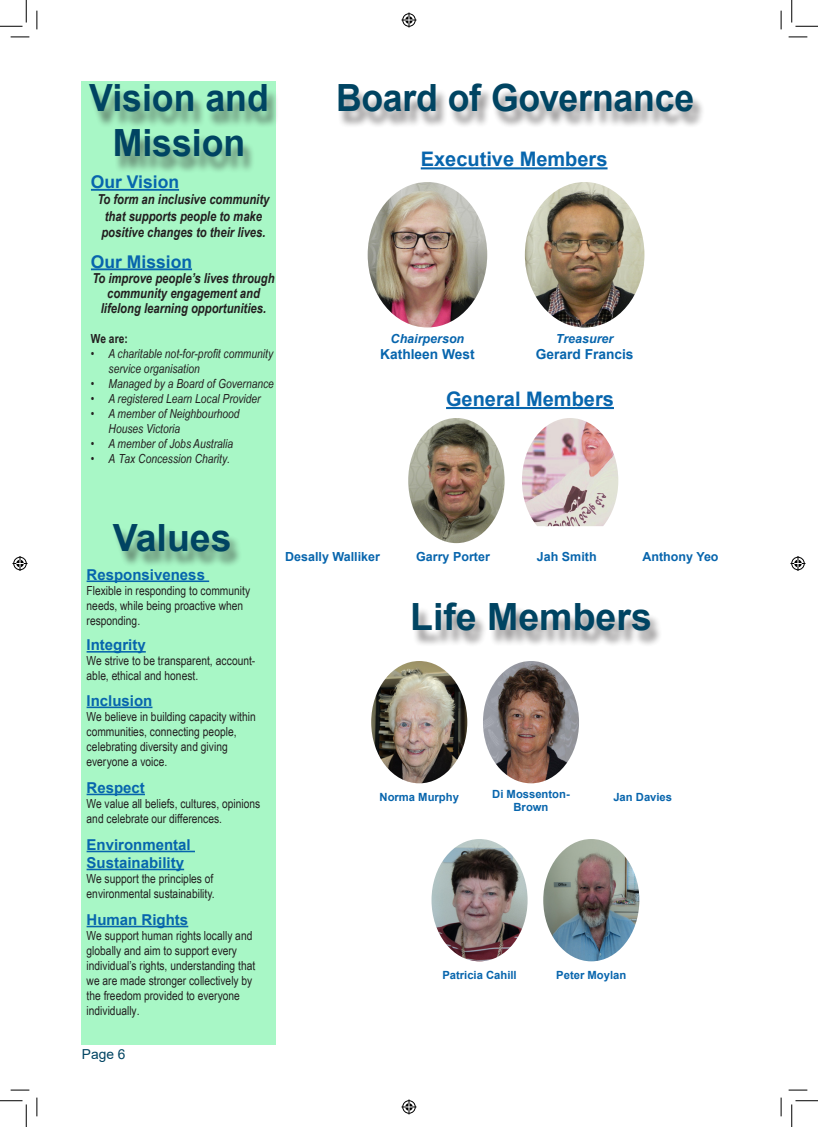
<style>
.page{position:relative;width:818px;height:1127px;background:#fff}
.page>*{position:absolute;margin:0;border:0;box-sizing:border-box;transform-origin:0 0}
.t1{font:700 37.5px/45px "Arial";color:#004462;text-align:center;scale:.95 1}
.t2{font:700 37.5px "Arial";color:#004462}
.t3{font:700 20px "Arial";color:#0765ad}
.t4{font:700 17.5px "Arial";color:#0765ad}
.t5{font:700 15px "Arial";color:#0765ad}
.t6{font:italic 700 13.75px/16.5px "Arial Narrow";color:#231f20}
.t7{font:700 13.75px "Arial";color:#0765ad}
.t8{font:13.75px "Arial";color:#004462}
.t9{font:12.5px/15px "Arial Narrow";color:#231f20}
.t10{font:italic 12.5px/15px "Arial Narrow";color:#231f20}
.t11{font:700 12.5px "Arial";color:#0765ad}
.t12{font:italic 700 12.5px "Arial";color:#0765ad}
.t13{font:700 12.5px "Arial Narrow";color:#231f20}
.t14{font:700 11.25px "Arial";color:#0765ad}
</style>
<div class="page">
<div style="left:338px;top:88px;width:367px;height:41px;background:#231f20;opacity:.5"></div>
<div style="left:412px;top:606px;width:251px;height:41px;background:#231f20;opacity:.5"></div>
<hr style="left:421px;top:167px;width:186px;height:2px;background:#0765ad">
<img style="left:525px;top:182px;width:119px;height:145px">
<hr style="left:446px;top:407px;width:168px;height:2px;background:#0765ad">
<img style="left:371px;top:661px;width:96px;height:122px">
<img style="left:483px;top:661px;width:96px;height:122px">
<div style="left:82px;top:82px;width:194px;height:962px;background:#a8f7c6"></div>
<div style="left:89px;top:88px;width:190px;height:86px;background:#231f20;opacity:.5"></div>
<hr style="left:91px;top:189px;width:88px;height:2px;background:#0765ad">
<hr style="left:91px;top:268px;width:101px;height:2px;background:#0765ad">
<div style="left:113px;top:527px;width:130px;height:41px;background:#231f20;opacity:.5"></div>
<hr style="left:87px;top:580px;width:122px;height:2px;background:#0765ad">
<hr style="left:87px;top:651px;width:59px;height:1px;background:#0765ad">
<hr style="left:87px;top:706px;width:65px;height:2px;background:#0765ad">
<hr style="left:87px;top:793px;width:58px;height:2px;background:#0765ad">
<hr style="left:87px;top:850px;width:108px;height:2px;background:#0765ad">
<hr style="left:87px;top:868px;width:97px;height:2px;background:#0765ad">
<hr style="left:87px;top:925px;width:101px;height:2px;background:#0765ad">
<img style="left:368px;top:182px;width:119px;height:145px">
<img style="left:408px;top:418px;width:97px;height:125px">
<img style="left:522px;top:418px;width:96px;height:108px">
<img style="left:431px;top:839px;width:97px;height:122px">
<img style="left:543px;top:839px;width:96px;height:122px">
<svg style="left:11px;top:36px;width:18px;height:2px"></svg>
<svg style="left:788px;top:36px;width:19px;height:2px"></svg>
<svg style="left:11px;top:1089px;width:18px;height:1px"></svg>
<svg style="left:788px;top:1089px;width:19px;height:1px"></svg>
<svg style="left:36px;top:11px;width:2px;height:18px"></svg>
<svg style="left:36px;top:1097px;width:2px;height:18px"></svg>
<svg style="left:780px;top:11px;width:2px;height:18px"></svg>
<svg style="left:780px;top:1097px;width:2px;height:18px"></svg>
<svg style="left:0;top:0;width:27px;height:27px"></svg>
<svg style="left:0;top:1100px;width:27px;height:26px"></svg>
<svg style="left:791px;top:0;width:27px;height:27px"></svg>
<svg style="left:791px;top:1100px;width:27px;height:26px"></svg>
<svg style="left:401px;top:13px;width:15px;height:15px"></svg>
<svg style="left:401px;top:1099px;width:15px;height:15px"></svg>
<svg style="left:13px;top:556px;width:15px;height:15px"></svg>
<svg style="left:790px;top:556px;width:15px;height:15px"></svg>
<p class="t1" style="left:89px;top:76px;width:190px">Vision and<br>Mission</p>
<p class="t4" style="left:91px;top:169px;width:90px">Our Vision</p>
<p class="t6" style="left:98px;top:191px;width:173px">To form an inclusive community that supports people to make positive changes to their lives.</p>
<p class="t4" style="left:91px;top:249px;width:103px">Our Mission</p>
<p class="t6" style="left:92px;top:269px;width:184px;line-height:15px;text-align:center">To improve people’s lives through community engagement and lifelong learning opportunities.</p>
<p class="t13" style="left:91px;top:328px;width:38px">We are:</p>
<p class="t10" style="left:109px;top:345px;width:166px;text-indent:-18px">• A charitable not-for-profit community service organisation</p>
<p class="t10" style="left:91px;top:375px;width:184px">• Managed by a Board of Governance</p>
<p class="t10" style="left:91px;top:390px;width:171px">• A registered Learn Local Provider</p>
<p class="t10" style="left:109px;top:405px;width:132px;text-indent:-18px">• A member of Neighbourhood<br>Houses Victoria</p>
<p class="t10" style="left:91px;top:435px;width:144px">• A member of Jobs Australia</p>
<p class="t10" style="left:91px;top:450px;width:141px">• A Tax Concession Charity.</p>
<p class="t1" style="left:336px;top:76px;width:379px">Board of Governance</p>
<p class="t3" style="left:421px;top:145px;width:188px">Executive Members</p>
<p class="t12" style="left:391px;top:330px;width:75px">Chairperson</p>
<p class="t7" style="left:380px;top:344px;width:96px">Kathleen West</p>
<p class="t12" style="left:556px;top:330px;width:59px">Treasurer</p>
<p class="t7" style="left:536px;top:344px;width:99px">Gerard Francis</p>
<p class="t3" style="left:446px;top:384px;width:169px">General Members</p>
<p class="t2" style="left:113px;top:510px;width:120px">Values</p>
<p class="t5" style="left:87px;top:563px;width:120px">Responsiveness</p>
<p class="t9" style="left:87px;top:582px;width:165px">Flexible in responding to community needs, while being proactive when responding.</p>
<p class="t5" style="left:87px;top:634px;width:61px">Integrity</p>
<p class="t9" style="left:87px;top:652px;width:170px">We strive to be transparent, account&shy;able, ethical and honest.</p>
<p class="t5" style="left:87px;top:689px;width:67px">Inclusion</p>
<p class="t9" style="left:87px;top:708px;width:171px">We believe in building capacity within communities, connecting people, celebrating diversity and giving everyone a voice.</p>
<p class="t5" style="left:87px;top:776px;width:60px">Respect</p>
<p class="t9" style="left:87px;top:795px;width:175px">We value all beliefs, cultures, opinions and celebrate our differences.</p>
<p class="t5" style="left:87px;top:833px;width:106px">Environmental</p>
<p class="t5" style="left:87px;top:851px;width:99px">Sustainability</p>
<p class="t9" style="left:87px;top:870px;width:130px">We support the principles of environmental sustainability.</p>
<p class="t5" style="left:87px;top:908px;width:103px">Human Rights</p>
<p class="t9" style="left:87px;top:927px;width:170px">We support human rights locally and globally and aim to support every individual’s rights, understanding that we are made stronger collectively by the freedom provided to everyone individually.</p>
<p class="t8" style="left:82px;top:1044px;width:45px">Page 6</p>
<p class="t11" style="left:285px;top:548px;width:96px">Desally Walliker</p>
<p class="t11" style="left:416px;top:548px;width:75px">Garry Porter</p>
<p class="t11" style="left:537px;top:548px;width:61px">Jah Smith</p>
<p class="t11" style="left:642px;top:547px;width:78px">Anthony Yeo</p>
<p class="t2" style="left:410px;top:590px;width:243px">Life Members</p>
<p class="t14" style="left:379px;top:788px;width:81px">Norma Murphy</p>
<p class="t14" style="left:492px;top:785px;width:79px">Di Mossenton-</p>
<p class="t14" style="left:613px;top:788px;width:60px">Jan Davies</p>
<p class="t14" style="left:513px;top:799px;width:36px">Brown</p>
<p class="t14" style="left:442px;top:966px;width:76px">Patricia Cahill</p>
<p class="t14" style="left:556px;top:966px;width:72px">Peter Moylan</p>
</div>
